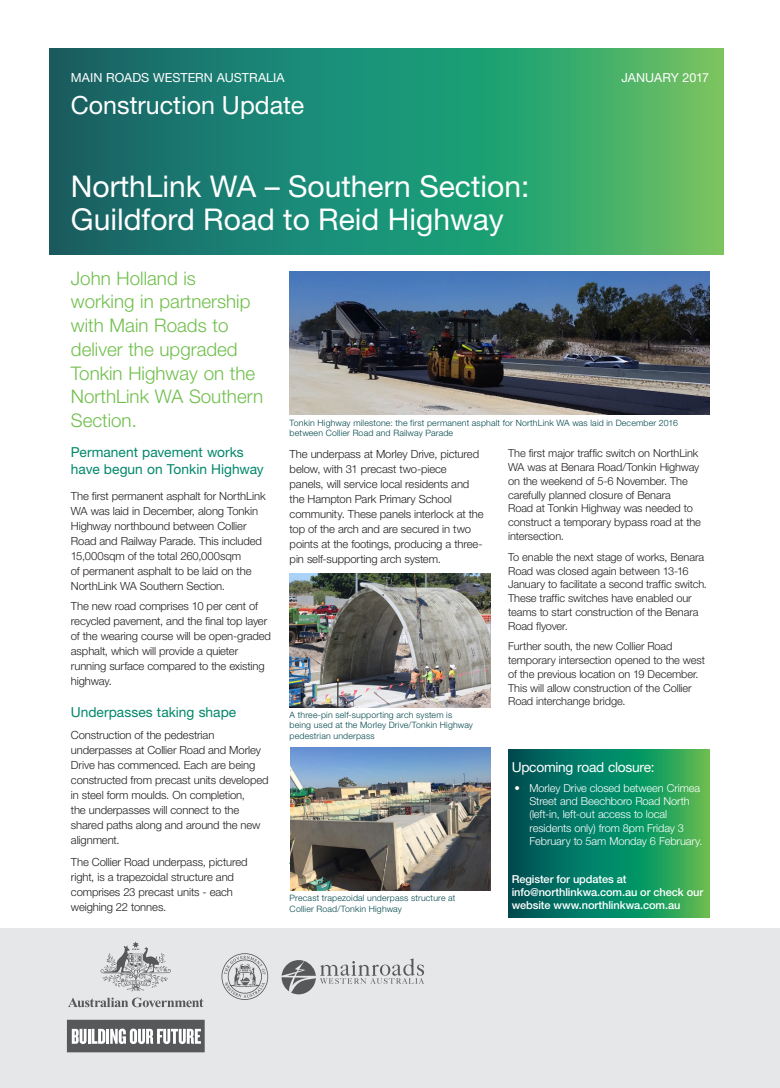
<style>
.page{position:relative;width:780px;height:1088px;background:#fff}
.page>*{position:absolute;margin:0;border:0;box-sizing:border-box;transform-origin:0 0}
.masthead_NEW{font:30px "Helvetica Neue LT Std";color:#fff}
.Project_Title_NEW{font:25px "Helvetica Neue LT Std";color:#fff}
._1__Subheads__L1{font:300 18.75px/23.8px "Helvetica Neue LT Std";color:#70bf4c}
._3__Body{font:13.75px/17.5px "Helvetica Neue LT Std";color:#00876b}
._3__Body-2{font:13.75px "Helvetica Neue LT Std";letter-spacing:-.02em;color:#fff}
.main_roads_masthead{font:12.5px "Helvetica Neue LT Std";letter-spacing:.005em;color:#fff}
.Project_Update_and_D{font:12.5px "Helvetica Neue LT Std";letter-spacing:-.01em;color:#fff}
._3__Body-3{font:300 11.25px/15px "Helvetica Neue LT Std";letter-spacing:-.01em;color:#231f20}
._3__Body-4{font:300 11px/13.8px "Helvetica Neue LT Std";letter-spacing:-.01em;color:#231f20}
.t1{font:300 11px/13.2px "Helvetica Neue LT Std";letter-spacing:-.01em;color:#fff}
._3__Body-5{font:500 11px/13.2px "Helvetica Neue LT Std";letter-spacing:-.01em;color:#fff}
._1__Subheads__L2{font:300 8.75px/10.5px "Helvetica Neue LT Std";letter-spacing:.02em;color:#00474b}
</style>
<div class="page">
<svg style="left:508px;top:749px;width:201px;height:169px;background:#11865e"></svg>
<div style="left:0;top:928px;width:780px;height:160px;background:#e6e7e9"></div>
<svg style="left:67px;top:1020px;width:138px;height:32px;background:#878889"></svg>
<svg style="left:68px;top:997px;width:135px;height:10px"></svg>
<svg style="left:100px;top:941px;width:71px;height:50px"></svg>
<svg style="left:281px;top:958px;width:143px;height:36px"></svg>
<svg style="left:221px;top:953px;width:47px;height:47px"></svg>
<svg style="left:50px;top:49px;width:673px;height:205px;background:#29926e"></svg>
<img style="left:289px;top:271px;width:420px;height:144px">
<img style="left:291px;top:748px;width:199px;height:142px">
<img style="left:289px;top:573px;width:201px;height:134px">
<p class="main_roads_masthead" style="left:71px;top:70px;width:215px">MAIN ROADS WESTERN AUSTRALIA</p>
<h6 class="Project_Title_NEW" style="left:71px;top:90px;width:235px">Construction Update</h6>
<p class="masthead_NEW" style="left:71px;top:169px;width:460px">NorthLink WA – Southern Section:</p>
<p class="masthead_NEW" style="left:71px;top:201px;width:434px">Guildford Road to Reid Highway</p>
<h6 class="Project_Update_and_D" style="left:621px;top:70px;width:89px">JANUARY 2017</h6>
<p class="_1__Subheads__L1" style="left:71px;top:266px;width:194px">John Holland is working in partnership with Main Roads to deliver the upgraded<br>Tonkin Highway on the<br>NorthLink WA Southern<br>Section.</p>
<p class="_3__Body" style="left:71px;top:443px;width:194px">Permanent pavement works have begun on Tonkin Highway</p>
<p class="_3__Body-3" style="left:71px;top:488px;width:196px">The first permanent asphalt for NorthLink WA was laid in December, along Tonkin Highway northbound between Collier Road and Railway Parade. This included 15,000sqm of the total 260,000sqm<br>of permanent asphalt to be laid on the NorthLink WA Southern Section.</p>
<p class="_3__Body-3" style="left:71px;top:598px;width:201px">The new road comprises 10 per cent of recycled pavement, and the final top layer of the wearing course will be open-graded asphalt, which will provide a quieter running surface compared to the existing highway.</p>
<p class="_3__Body" style="left:71px;top:703px;width:167px">Underpasses taking shape</p>
<p class="_3__Body-3" style="left:71px;top:727px;width:199px">Construction of the pedestrian underpasses at Collier Road and Morley Drive has commenced. Each are being constructed from precast units developed in steel form moulds. On completion,<br>the underpasses will connect to the shared paths along and around the new alignment.</p>
<p class="_3__Body-3" style="left:71px;top:854px;width:178px">The Collier Road underpass, pictured right, is a trapezoidal structure and comprises 23 precast units - each weighing 22 tonnes.</p>
<h6 class="_1__Subheads__L2" style="left:289px;top:417px;width:390px">Tonkin Highway milestone: the first permanent asphalt for NorthLink WA was laid in December 2016 between Collier Road and Railway Parade</h6>
<p class="_3__Body-3" style="left:289px;top:446px;width:195px">The underpass at Morley Drive, pictured below, with 31 precast two-piece panels, will service local residents and the Hampton Park Primary School community. These panels interlock at the top of the arch and are secured in two points at the footings, producing a three&shy;pin self-supporting arch system.</p>
<p class="_3__Body-4" style="left:508px;top:446px;width:194px">The first major traffic switch on NorthLink WA was at Benara Road/Tonkin Highway on the weekend of 5-6 November. The carefully planned closure of Benara<br>Road at Tonkin Highway was needed to construct a temporary bypass road at the intersection.</p>
<p class="_3__Body-4" style="left:508px;top:550px;width:200px">To enable the next stage of works, Benara Road was closed again between 13-16<br>January to facilitate a second traffic switch.<br>These traffic switches have enabled our teams to start construction of the Benara Road flyover.</p>
<p class="_3__Body-4" style="left:508px;top:639px;width:198px">Further south, the new Collier Road temporary intersection opened to the west of the previous location on 19 December.<br>This will allow construction of the Collier Road interchange bridge.</p>
<h6 class="_1__Subheads__L2" style="left:289px;top:709px;width:185px">A three-pin self-supporting arch system is being used at the Morley Drive/Tonkin Highway pedestrian underpass</h6>
<h6 class="_1__Subheads__L2" style="left:289px;top:893px;width:167px">Precast trapezoidal underpass structure at<br>Collier Road/Tonkin Highway</h6>
<p class="_3__Body-2" style="left:511px;top:759px;width:144px">Upcoming road closure:</p>
<p class="t1" style="left:529px;top:781px;width:175px;text-indent:-15px">• Morley Drive closed between Crimea Street and Beechboro Road North (left-in, left-out access to local residents only) from 8pm Friday 3<br>February to 5am Monday 6 February.</p>
<p class="_3__Body-5" style="left:511px;top:872px;width:193px">Register for updates at info@northlinkwa.com.au or check our website www.northlinkwa.com.au</p>
</div>
